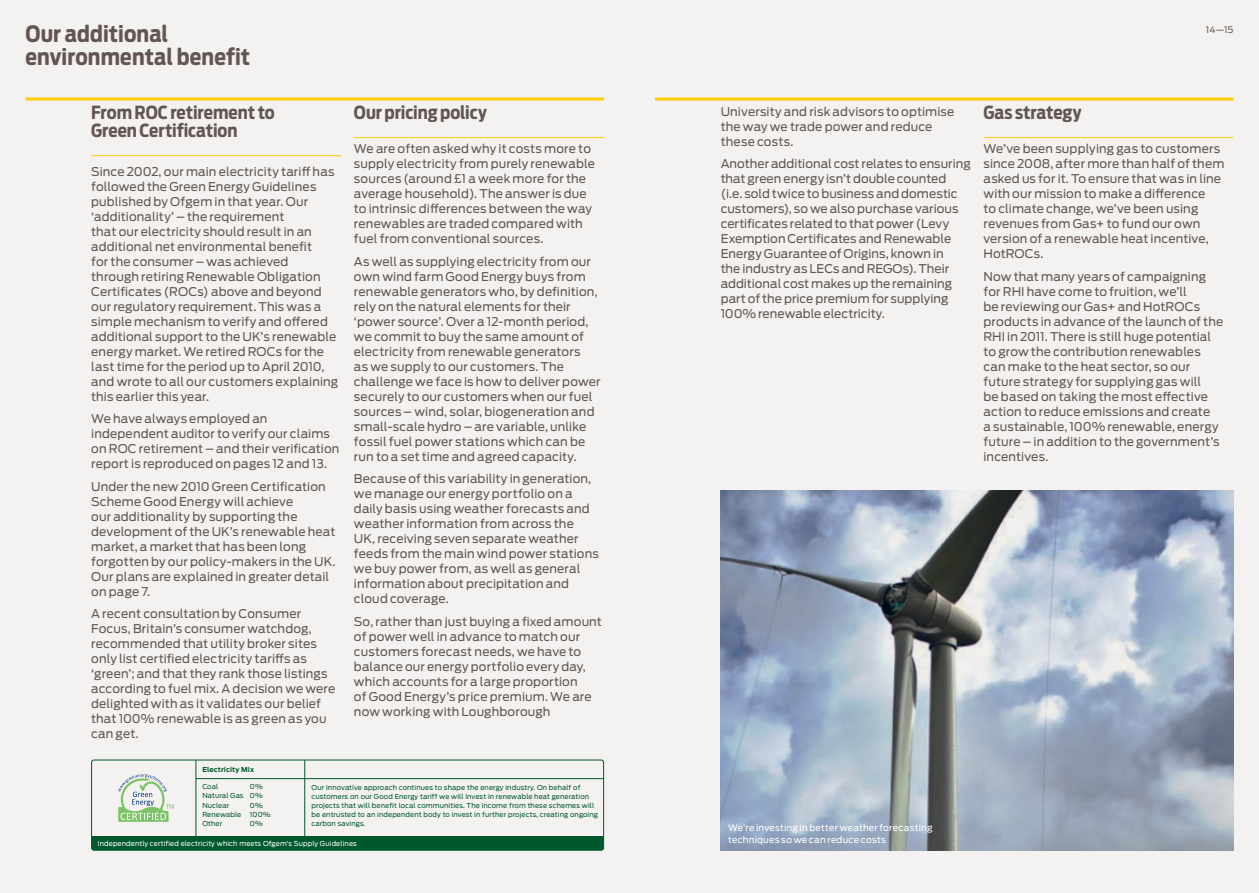
<style>
.page{position:relative;width:1259px;height:893px;background:#fff}
.page>*{position:absolute;margin:0;border:0;box-sizing:border-box;transform-origin:0 0}
.t1{font:700 22.5px/22.5px "GE Rounded";letter-spacing:.005em;color:#635652}
.t2{font:700 18px/18px "GE Rounded";letter-spacing:-.005em;color:#635652}
.t3{font:12px/15px "Antenna";letter-spacing:.01em;color:#635652}
.t4{font:9px/12px "Antenna";letter-spacing:.02em;color:#fff}
.t5{font:9px "Antenna";color:#635652}
.t6{font:6.75px/9px "Antenna";letter-spacing:.02em;color:#00582d}
.t7{font:6.75px "Antenna";letter-spacing:.02em;color:#fff}
.t8{font:700 6.75px "Antenna";letter-spacing:.02em;color:#00582d}
</style>
<div class="page">
<div style="left:0;top:0;width:629px;height:893px;background:#f3f2f0"></div>
<hr style="left:26px;top:98px;width:578px;height:3px;background:#ffcb04">
<div style="left:629px;top:0;width:630px;height:893px;background:#f3f2f0"></div>
<hr style="left:655px;top:98px;width:578px;height:3px;background:#ffcb04">
<hr style="left:91px;top:155px;width:250px;height:1px;background:#ffcb04">
<hr style="left:354px;top:137px;width:250px;height:1px;background:#ffcb04">
<hr style="left:983px;top:137px;width:250px;height:1px;background:#ffcb04">
<img style="left:720px;top:491px;width:513px;height:360px">
<div style="left:92px;top:836px;width:511px;height:14px;background:#00582d"></div>
<div style="left:91px;top:760px;width:513px;height:91px;border:1px solid #00582d;border-radius:2px"></div>
<hr style="left:304px;top:760px;width:1px;height:80px;background:#00582d">
<hr style="left:196px;top:760px;width:1px;height:80px;background:#00582d">
<svg style="left:118px;top:774px;width:56px;height:48px"></svg>
<hr style="left:196px;top:778px;width:408px;height:1px;background:#00582d">
<h1 class="t1" style="left:26px;top:23px;width:226px">Our additional environmental benefit</h1>
<h2 class="t2" style="left:91px;top:104px;width:185px">From ROC retirement to<br>Green Certification</h2>
<p class="t3" style="left:91px;top:164px;width:248px">Since 2002, our main electricity tariff has followed the Green Energy Guidelines published by Ofgem in that year. Our ‘additionality’ – the requirement<br>that our electricity should result in an additional net environmental benefit<br>for the consumer – was achieved through retiring Renewable Obligation Certificates (ROCs) above and beyond our regulatory requirement. This was a simple mechanism to verify and offered additional support to the UK’s renewable energy market. We retired ROCs for the last time for the period up to April 2010, and wrote to all our customers explaining this earlier this year.</p>
<p class="t3" style="left:91px;top:411px;width:250px">We have always employed an independent auditor to verify our claims on ROC retirement – and their verification report is reproduced on pages 12 and 13.</p>
<p class="t3" style="left:91px;top:479px;width:246px">Under the new 2010 Green Certification Scheme Good Energy will achieve<br>our additionality by supporting the development of the UK’s renewable heat market, a market that has been long forgotten by our policy-makers in the UK.<br>Our plans are explained in greater detail on page 7.</p>
<p class="t3" style="left:91px;top:606px;width:246px">A recent consultation by Consumer Focus, Britain’s consumer watchdog, recommended that utility broker sites only list certified electricity tariffs as ‘green’; and that they rank those listings according to fuel mix. A decision we were delighted with as it validates our belief that 100% renewable is as green as you can get.</p>
<p class="t8" style="left:202px;top:766px;width:53px">Electricity Mix</p>
<h2 class="t2" style="left:354px;top:104px;width:134px">Our pricing policy</h2>
<p class="t3" style="left:354px;top:141px;width:242px">We are often asked why it costs more to supply electricity from purely renewable sources (around £1 a week more for the average household). The answer is due to intrinsic differences between the way renewables are traded compared with fuel from conventional sources.</p>
<p class="t3" style="left:354px;top:254px;width:248px">As well as supplying electricity from our own wind farm Good Energy buys from renewable generators who, by definition, rely on the natural elements for their ‘power source’. Over a 12-month period, we commit to buy the same amount of electricity from renewable generators<br>as we supply to our customers. The challenge we face is how to deliver power securely to our customers when our fuel sources – wind, solar, biogeneration and small-scale hydro – are variable, unlike fossil fuel power stations which can be run to a set time and agreed capacity.</p>
<p class="t3" style="left:354px;top:471px;width:246px">Because of this variability in generation, we manage our energy portfolio on a daily basis using weather forecasts and weather information from across the<br>UK, receiving seven separate weather feeds from the main wind power stations we buy power from, as well as general information about precipitation and cloud coverage.</p>
<p class="t3" style="left:354px;top:614px;width:249px">So, rather than just buying a fixed amount of power well in advance to match our customers forecast needs, we have to balance our energy portfolio every day, which accounts for a large proportion<br>of Good Energy’s price premium. We are now working with Loughborough</p>
<p class="t6" style="left:202px;top:782px;width:17px">Coal</p>
<p class="t6" style="left:202px;top:782px;width:62px;text-align:justify;text-indent:48px">0% Natural Gas 0% Nuclear</p>
<p class="t6" style="left:311px;top:783px;width:288px">Our innovative approach continues to shape the energy industry. On behalf of customers on our Good Energy tariff we will invest in renewable heat generation projects that will benefit local communities. The income from these schemes will be entrusted to an independent body to invest in further projects, creating ongoing carbon savings.</p>
<p class="t7" style="left:98px;top:839px;width:261px">Independently certified electricity which meets Ofgem’s Supply Guidelines</p>
<p class="t6" style="left:250px;top:801px;width:14px">0%</p>
<p class="t6" style="left:202px;top:810px;width:40px">Renewable</p>
<p class="t6" style="left:250px;top:810px;width:22px">100%</p>
<p class="t6" style="left:202px;top:819px;width:21px">Other</p>
<p class="t6" style="left:250px;top:819px;width:14px">0%</p>
<p class="t5" style="left:1206px;top:24px;width:29px">14—15</p>
<p class="t3" style="left:720px;top:104px;width:235px">University and risk advisors to optimise the way we trade power and reduce these costs.</p>
<p class="t3" style="left:720px;top:156px;width:251px">Another additional cost relates to ensuring that green energy isn’t double counted (i.e. sold twice to business and domestic customers), so we also purchase various certificates related to that power (Levy Exemption Certificates and Renewable Energy Guarantee of Origins, known in<br>the industry as LECs and REGOs). Their additional cost makes up the remaining part of the price premium for supplying 100% renewable electricity.</p>
<h2 class="t2" style="left:983px;top:104px;width:100px">Gas strategy</h2>
<p class="t3" style="left:983px;top:141px;width:242px">We’ve been supplying gas to customers since 2008, after more than half of them asked us for it. To ensure that was in line with our mission to make a difference<br>to climate change, we’ve been using revenues from Gas+ to fund our own version of a renewable heat incentive, HotROCs.</p>
<p class="t3" style="left:983px;top:269px;width:241px">Now that many years of campaigning for RHI have come to fruition, we’ll<br>be reviewing our Gas+ and HotROCs products in advance of the launch of the RHI in 2011. There is still huge potential to grow the contribution renewables can make to the heat sector, so our future strategy for supplying gas will<br>be based on taking the most effective action to reduce emissions and create<br>a sustainable, 100% renewable, energy future – in addition to the government’s incentives.</p>
<p class="t4" style="left:728px;top:822px;width:206px">We’re investing in better weather forecasting techniques so we can reduce costs</p>
</div>
